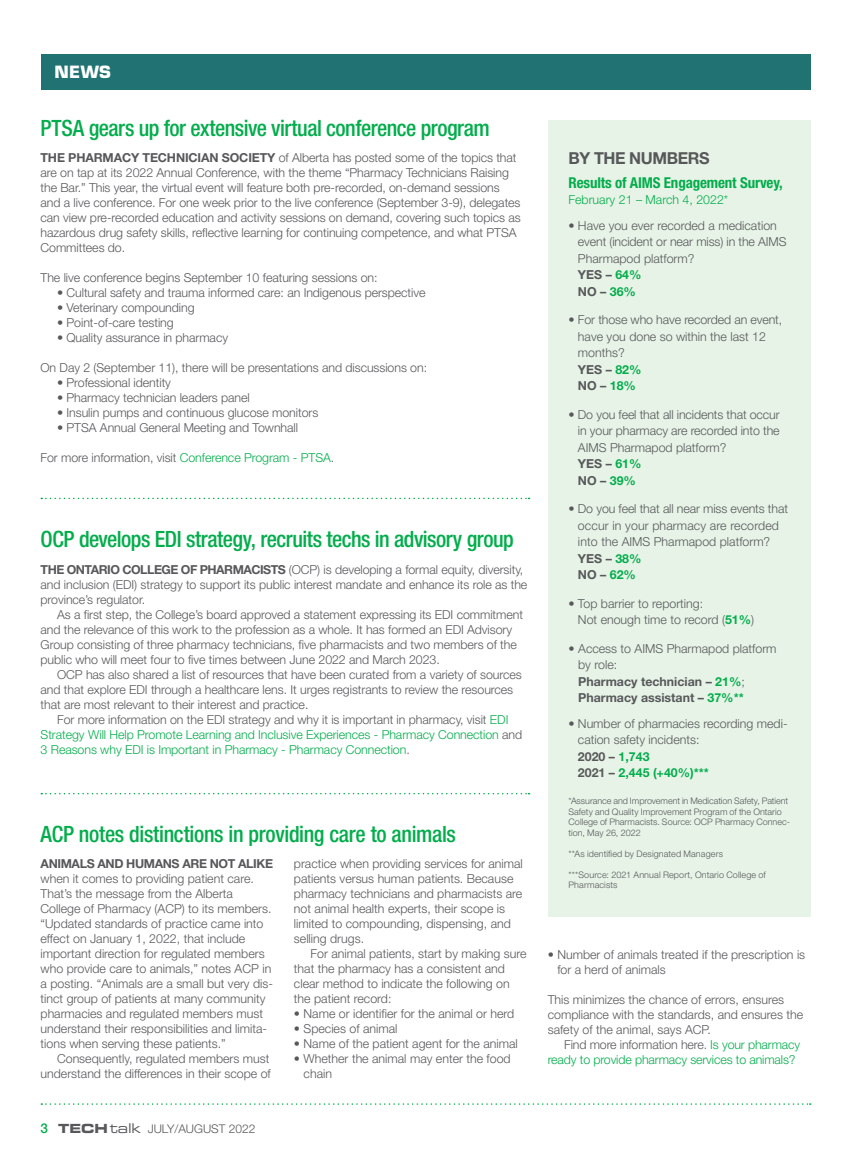
<style>
.page{position:relative;width:851px;height:1161px;background:#fff}
.page>*{position:absolute;margin:0;border:0;box-sizing:border-box;transform-origin:0 0}
.heds{font:500 condensed 22.5px "Helvetica Neue LT Std";letter-spacing:-.02em;color:#03ad4c}
.heds-2{font:700 16.5px "Helvetica Neue LT Std";letter-spacing:-.025em;color:#57585a}
.t1{font:700 16.5px "Eurostile LT Std";color:#fff}
.heds-3{font:700 condensed 15px "Helvetica Neue LT Std";letter-spacing:-.01em;color:#03ad4c}
.TT___MAIN_TEXT{font:300 12.3px/15px "Helvetica Neue LT Std";letter-spacing:-.005em;color:#57585a}
.TT___MAIN_TEXT-2{font:300 12.3px/15px "Helvetica Neue LT Std";letter-spacing:-.005em;color:#03ad4c}
.t2{font:300 12px "Helvetica Neue LT Std";color:#57585a}
.TT_references{font:300 9px/10.5px "Helvetica Neue LT Std";letter-spacing:.005em;color:#57585a}
.s1{font-weight:700}
.s2{color:#03ad4c}
.s3{color:#57585a}
.s4{font-weight:500;font-size:13.5px;color:#03ad4c}
.s5{font-family:"Eurostile LT Std Bold Ex 2";font-weight:400;font-size:12.6px}
.s6{font-family:"Eurostile LT Std Ex 2";font-weight:400;font-size:13.5px}
.s7{font-weight:700;color:#03ad4c}
</style>
<div class="page">
<svg style="left:41px;top:1103px;width:769px;height:2px"></svg>
<div style="left:40px;top:54px;width:770px;height:36px;background:#207372"></div>
<div style="left:548px;top:120px;width:262px;height:797px;background:#e7f3e7"></div>
<svg style="left:41px;top:498px;width:488px;height:1px"></svg>
<svg style="left:41px;top:793px;width:488px;height:1px"></svg>
<p class="t1" style="left:55px;top:61px;width:58px">NEWS</p>
<p class="heds" style="left:41px;top:115px;width:450px">PTSA gears up for extensive virtual conference program</p>
<p class="TT___MAIN_TEXT" style="left:40px;top:150px;width:481px"><span class="s1">THE PHARMACY TECHNICIAN SOCIETY</span> of Alberta has posted some of the topics that are on tap at its 2022 Annual Conference, with the theme “Pharmacy Technicians Raising the Bar.” This year, the virtual event will feature both pre-recorded, on-demand sessions and a live conference. For one week prior to the live conference (September 3-9), delegates can view pre-recorded education and activity sessions on demand, covering such topics as hazardous drug safety skills, reflective learning for continuing competence, and what PTSA Committees do.</p>
<p class="TT___MAIN_TEXT" style="left:40px;top:270px;width:338px">The live conference begins September 10 featuring sessions on:</p>
<p class="TT___MAIN_TEXT" style="left:57px;top:285px;width:370px">• Cultural safety and trauma informed care: an Indigenous perspective</p>
<p class="TT___MAIN_TEXT" style="left:57px;top:300px;width:139px">• Veterinary compounding</p>
<p class="TT___MAIN_TEXT" style="left:57px;top:315px;width:118px">• Point-of-care testing</p>
<p class="TT___MAIN_TEXT" style="left:57px;top:330px;width:172px">• Quality assurance in pharmacy</p>
<p class="TT___MAIN_TEXT" style="left:40px;top:360px;width:388px">On Day 2 (September 11), there will be presentations and discussions on:</p>
<p class="TT___MAIN_TEXT" style="left:57px;top:375px;width:115px">• Professional identity</p>
<p class="TT___MAIN_TEXT" style="left:57px;top:390px;width:194px">• Pharmacy technician leaders panel</p>
<p class="TT___MAIN_TEXT" style="left:57px;top:405px;width:263px">• Insulin pumps and continuous glucose monitors</p>
<p class="TT___MAIN_TEXT" style="left:57px;top:420px;width:242px">• PTSA Annual General Meeting and Townhall</p>
<p class="TT___MAIN_TEXT" style="left:40px;top:450px;width:295px">For more information, visit <span class="s2">Conference Program - PTSA</span>.</p>
<p class="heds" style="left:41px;top:526px;width:474px">OCP develops EDI strategy, recruits techs in advisory group</p>
<p class="TT___MAIN_TEXT" style="left:41px;top:562px;width:488px"><span class="s1">THE ONTARIO COLLEGE OF PHARMACISTS</span> (OCP) is developing a formal equity, diversity, and inclusion (EDI) strategy to support its public interest mandate and enhance its role as the province’s regulator.</p>
<p class="TT___MAIN_TEXT" style="left:41px;top:607px;width:484px;text-indent:16px">As a first step, the College’s board approved a statement expressing its EDI commitment and the relevance of this work to the profession as a whole. It has formed an EDI Advisory Group consisting of three pharmacy technicians, five pharmacists and two members of the public who will meet four to five times between June 2022 and March 2023.</p>
<p class="TT___MAIN_TEXT" style="left:41px;top:667px;width:482px;text-indent:16px">OCP has also shared a list of resources that have been curated from a variety of sources and that explore EDI through a healthcare lens. It urges registrants to review the resources that are most relevant to their interest and practice.</p>
<p class="TT___MAIN_TEXT-2" style="left:41px;top:712px;width:483px;text-indent:16px"><span class="s3">For more information on the EDI strategy and why it is important in pharmacy, visit</span> EDI<br>Strategy Will Help Promote Learning and Inclusive Experiences - Pharmacy Connection <span class="s3">and<br></span>3 Reasons why EDI is Important in Pharmacy - Pharmacy Connection<span class="s3">.</span></p>
<p class="heds" style="left:41px;top:821px;width:417px">ACP notes distinctions in providing care to animals</p>
<p class="TT___MAIN_TEXT" style="left:41px;top:856px;width:234px"><span class="s1">ANIMALS AND HUMANS ARE NOT ALIKE </span>when it comes to providing patient care.<br>That’s the message from the Alberta College of Pharmacy (ACP) to its members. “Updated standards of practice came into effect on January 1, 2022, that include important direction for regulated members who provide care to animals,” notes ACP in a posting. “Animals are a small but very dis&shy;tinct group of patients at many community pharmacies and regulated members must understand their responsibilities and limita&shy;tions when serving these patients.”</p>
<p class="TT___MAIN_TEXT" style="left:41px;top:1051px;width:232px;text-align:right">Consequently, regulated members must understand the differences in their scope of</p>
<p class="t2" style="left:40px;top:1122px;width:216px"><span class="s4">3</span> <span class="s5">tech</span><span class="s6">talk</span> JULY/AUGUST 2022</p>
<p class="TT___MAIN_TEXT" style="left:294px;top:856px;width:230px">practice when providing services for animal patients versus human patients. Because pharmacy technicians and pharmacists are not animal health experts, their scope is limited to compounding, dispensing, and selling drugs.</p>
<p class="TT___MAIN_TEXT" style="left:294px;top:946px;width:234px;text-indent:16px">For animal patients, start by making sure that the pharmacy has a consistent and clear method to indicate the following on the patient record:</p>
<p class="TT___MAIN_TEXT" style="left:294px;top:1006px;width:222px">• Name or identifier for the animal or herd</p>
<p class="TT___MAIN_TEXT" style="left:294px;top:1021px;width:105px">• Species of animal</p>
<p class="TT___MAIN_TEXT" style="left:294px;top:1036px;width:225px">• Name of the patient agent for the animal</p>
<p class="TT___MAIN_TEXT" style="left:303px;top:1051px;width:208px;text-indent:-10px">• Whether the animal may enter the food chain</p>
<p class="heds-2" style="left:568px;top:148px;width:142px">BY THE NUMBERS</p>
<p class="heds-3" style="left:568px;top:174px;width:216px">Results of AIMS Engagement Survey,</p>
<p class="TT___MAIN_TEXT-2" style="left:568px;top:192px;width:161px">February 21 – March 4, 2022*</p>
<p class="TT___MAIN_TEXT" style="left:578px;top:217px;width:210px;line-height:16.5px;text-indent:-9px">• Have you ever recorded a medication event (incident or near miss) in the AIMS<br>Pharmapod platform?<br><span class="s1">YES –</span> <span class="s7">64%<br></span><span class="s1">NO –</span> <span class="s7">36%</span></p>
<p class="TT___MAIN_TEXT" style="left:578px;top:312px;width:206px;line-height:16.5px;text-indent:-9px">• For those who have recorded an event, have you done so within the last 12 months?<br><span class="s1">YES –</span> <span class="s7">82%<br></span><span class="s1">NO –</span> <span class="s7">18%</span></p>
<p class="TT___MAIN_TEXT" style="left:578px;top:406px;width:203px;line-height:16.5px;text-indent:-9px">• Do you feel that all incidents that occur in your pharmacy are recorded into the<br>AIMS Pharmapod platform?<br><span class="s1">YES –</span> <span class="s7">61%<br></span><span class="s1">NO –</span> <span class="s7">39%</span></p>
<p class="TT___MAIN_TEXT" style="left:578px;top:501px;width:211px;line-height:16.5px;text-indent:-9px">• Do you feel that all near miss events that occur in your pharmacy are recorded into the AIMS Pharmapod platform?<br><span class="s1">YES –</span> <span class="s7">38%<br></span><span class="s1">NO –</span> <span class="s7">62%</span></p>
<p class="TT___MAIN_TEXT" style="left:578px;top:595px;width:178px;line-height:16.5px;text-indent:-9px">• Top barrier to reporting:<br>Not enough time to record (<span class="s7">51%</span>)</p>
<p class="TT___MAIN_TEXT" style="left:578px;top:640px;width:200px;line-height:16.5px;text-indent:-10px">• Access to AIMS Pharmapod platform by role:<br><span class="s1">Pharmacy technician –</span> <span class="s7">21%</span>;<br><span class="s1">Pharmacy assistant –</span> <span class="s7">37%**</span></p>
<p class="TT___MAIN_TEXT" style="left:578px;top:715px;width:211px;line-height:16.5px;text-indent:-9px">• Number of pharmacies recording medi&shy;cation safety incidents:<br><span class="s1">2020 –</span> <span class="s7">1,743<br></span><span class="s1">2021 –</span> <span class="s7">2,445 (+40%)***</span></p>
<p class="TT_references" style="left:568px;top:796px;width:223px">*Assurance and Improvement in Medication Safety, Patient Safety and Quality Improvement Program of the Ontario College of Pharmacists. Source: OCP Pharmacy Connec&shy;tion, May 26, 2022</p>
<p class="TT_references" style="left:568px;top:848px;width:156px">**As identified by Designated Managers</p>
<p class="TT_references" style="left:568px;top:869px;width:199px">***Source: 2021 Annual Report, Ontario College of<br>Pharmacists</p>
<p class="TT___MAIN_TEXT" style="left:557px;top:947px;width:249px;text-indent:-10px">• Number of animals treated if the prescription is for a herd of animals</p>
<p class="TT___MAIN_TEXT" style="left:547px;top:992px;width:257px">This minimizes the chance of errors, ensures compliance with the standards, and ensures the safety of the animal, says ACP.</p>
<p class="TT___MAIN_TEXT-2" style="left:547px;top:1037px;width:254px;text-indent:16px"><span class="s3">Find more information here.</span> Is your pharmacy ready to provide pharmacy services to animals?</p>
</div>
